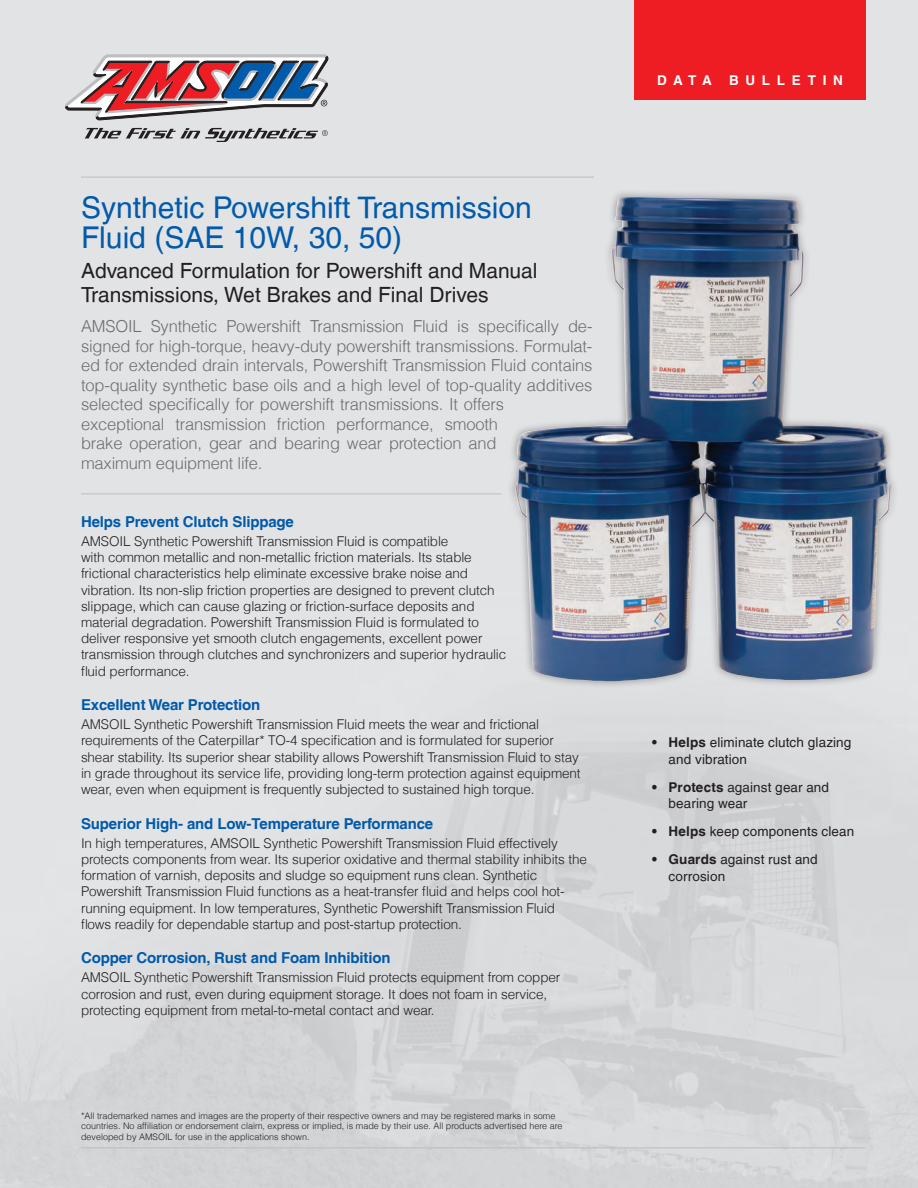
<style>
.page{position:relative;width:918px;height:1188px;background:#fff}
.page>*{position:absolute;margin:0;border:0;box-sizing:border-box;transform-origin:0 0}
.t1{font:30px/30px "Helvetica LT";color:#015aaa}
.t2{font:21px/24px "Helvetica LT";color:#231f20}
.t3{font:300 16.5px/19.5px "Helvetica LT";letter-spacing:-.01em;color:#6c6d70}
.t4{font:700 15px "Helvetica LT";letter-spacing:-.01em;color:#015aaa}
.t5{font:300 13.5px/16.2px "Helvetica LT";letter-spacing:-.01em;color:#231f20}
.t6{font:13.5px/16.2px "Helvetica LT";letter-spacing:.01em;color:#231f20}
.t7{font:700 13.5px "Helvetica LT";letter-spacing:.5em;color:#fff}
.t8{font:300 9px/10.5px "Helvetica LT";color:#231f20}
.s1{font-weight:700}
</style>
<div class="page">
<svg style="left:65px;top:55px;width:263px;height:87px;background:#b099a2"></svg>
<hr style="left:81px;top:494px;width:420px;height:1px;background:#bcbdc0">
<hr style="left:81px;top:1148px;width:785px;height:1px;background:#bcbdc0">
<hr style="left:81px;top:177px;width:513px;height:1px;background:#bcbdc0">
<div style="left:634px;top:0;width:232px;height:100px;background:#ee1d23"></div>
<div style="left:507px;top:189px;width:392px;height:500px;background:#231f20;opacity:.4"></div>
<img style="left:514px;top:197px;width:377px;height:485px">
<h1 class="t1" style="left:81px;top:192px;width:452px">Synthetic Powershift Transmission<br>Fluid (SAE 10W, 30, 50)</h1>
<h2 class="t2" style="left:81px;top:259px;width:458px">Advanced Formulation for Powershift and Manual<br>Transmissions, Wet Brakes and Final Drives</h2>
<p class="t3" style="left:81px;top:316px;width:513px">AMSOIL Synthetic Powershift Transmission Fluid is specifically de&shy;signed for high-torque, heavy-duty powershift transmissions. Formulat&shy;ed for extended drain intervals, Powershift Transmission Fluid contains top-quality synthetic base oils and a high level of top-quality additives selected specifically for powershift transmissions. It offers<br>exceptional transmission friction performance, smooth<br>brake operation, gear and bearing wear protection and<br>maximum equipment life.</p>
<p class="t4" style="left:81px;top:512px;width:214px">Helps Prevent Clutch Slippage</p>
<p class="t5" style="left:81px;top:533px;width:427px">AMSOIL Synthetic Powershift Transmission Fluid is compatible<br>with common metallic and non-metallic friction materials. Its stable frictional characteristics help eliminate excessive brake noise and vibration. Its non-slip friction properties are designed to prevent clutch slippage, which can cause glazing or friction-surface deposits and material degradation. Powershift Transmission Fluid is formulated to deliver responsive yet smooth clutch engagements, excellent power transmission through clutches and synchronizers and superior hydraulic fluid performance.</p>
<p class="t4" style="left:81px;top:696px;width:181px">Excellent Wear Protection</p>
<p class="t5" style="left:81px;top:716px;width:501px">AMSOIL Synthetic Powershift Transmission Fluid meets the wear and frictional requirements of the Caterpillar* TO-4 specification and is formulated for superior shear stability. Its superior shear stability allows Powershift Transmission Fluid to stay in grade throughout its service life, providing long-term protection against equipment wear, even when equipment is frequently subjected to sustained high torque.</p>
<p class="t4" style="left:81px;top:814px;width:354px">Superior High- and Low-Temperature Performance</p>
<p class="t5" style="left:81px;top:835px;width:507px">In high temperatures, AMSOIL Synthetic Powershift Transmission Fluid effectively protects components from wear. Its superior oxidative and thermal stability inhibits the formation of varnish, deposits and sludge so equipment runs clean. Synthetic Powershift Transmission Fluid functions as a heat-transfer fluid and helps cool hot&shy;running equipment. In low temperatures, Synthetic Powershift Transmission Fluid flows readily for dependable startup and post-startup protection.</p>
<p class="t4" style="left:81px;top:949px;width:311px">Copper Corrosion, Rust and Foam Inhibition</p>
<p class="t5" style="left:81px;top:969px;width:481px">AMSOIL Synthetic Powershift Transmission Fluid protects equipment from copper corrosion and rust, even during equipment storage. It does not foam in service, protecting equipment from metal-to-metal contact and wear.</p>
<p class="t8" style="left:81px;top:1110px;width:483px">*All trademarked names and images are the property of their respective owners and may be registered marks in some countries. No affiliation or endorsement claim, express or implied, is made by their use. All products advertised here are developed by AMSOIL for use in the applications shown.</p>
<p class="t7" style="left:657px;top:72px;width:56px">DATA</p>
<p class="t7" style="left:729px;top:72px;width:115px">BULLETIN</p>
<p class="t6" style="left:669px;top:735px;width:184px;text-indent:-16px"><span class="s1">• Helps</span> eliminate clutch glazing and vibration</p>
<p class="t6" style="left:669px;top:779px;width:162px;text-indent:-16px"><span class="s1">• Protects</span> against gear and bearing wear</p>
<p class="t6" style="left:652px;top:823px;width:204px"><span class="s1">• Helps</span> keep components clean</p>
<p class="t6" style="left:669px;top:852px;width:151px;text-indent:-16px"><span class="s1">• Guards</span> against rust and corrosion</p>
</div>
